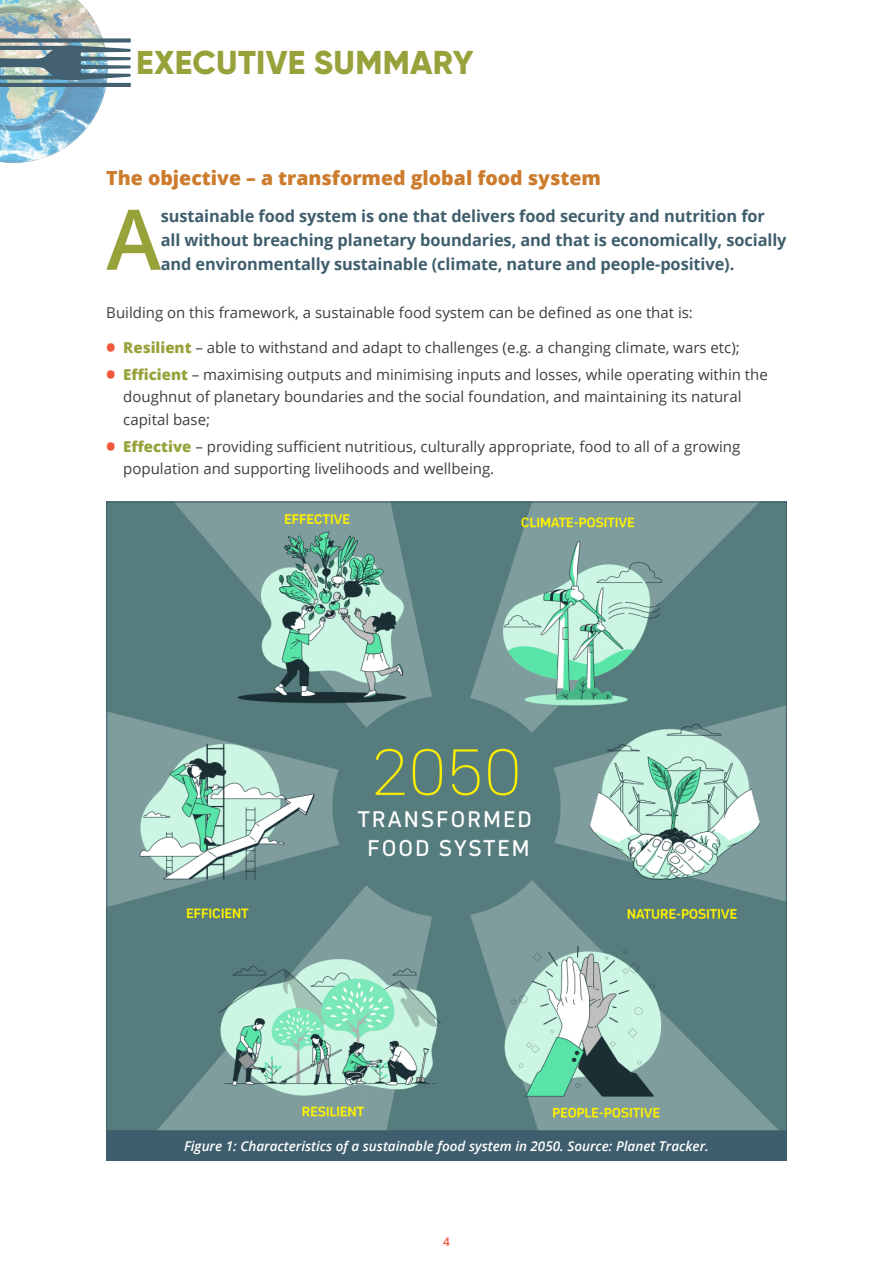
<style>
.page{position:relative;width:893px;height:1263px;background:#fff}
.page>*{position:absolute;margin:0;border:0;box-sizing:border-box;transform-origin:0 0}
.Introduction_Para{font:600 83.7px "Open Sans";color:#97a23a}
.t1{font:800 33px "Gilroy";letter-spacing:.01em;color:#97a23a}
.Text{font:800 19.5px "Open Sans";color:#cd7b2c}
.Introduction_Para-2{font:700 16.5px/24px "Open Sans";letter-spacing:-.005em;color:#3f5e6d}
.Bullet_Points{font:15px/22.5px "Open Sans";color:#3e3e3f}
.Text-2{font:15px "Open Sans";color:#3e3e3f}
.t2{font:italic 600 13.5px "Open Sans";color:#fff}
.t3{font:600 12px "Open Sans";color:#f0593e}
.s1{font-weight:800;font-size:24px;color:#f0593e}
.s2{font-weight:800;color:#97a23a}
</style>
<div class="page">
<img style="left:0;top:0;width:106px;height:163px">
<img style="left:0;top:34px;width:131px;height:56px">
<img style="left:108px;top:504px;width:677px;height:625px">
<div style="left:106px;top:1131px;width:681px;height:30px;background:#3f5e6d"></div>
<p class="t1" style="left:136px;top:42px;width:339px">EXECUTIVE SUMMARY</p>
<p class="Text" style="left:106px;top:163px;width:496px">The objective – a transformed global food system</p>
<p class="Introduction_Para" style="left:106px;top:182px;width:56px">A</p>
<p class="Introduction_Para-2" style="left:161px;top:203px;width:627px">sustainable food system is one that delivers food security and nutrition for all without breaching planetary boundaries, and that is economically, socially and environmentally sustainable (climate, nature and people-positive).</p>
<p class="Text-2" style="left:106px;top:302px;width:588px">Building on this framework, a sustainable food system can be defined as one that is:</p>
<p class="Bullet_Points" style="left:106px;top:336px;width:635px"><span class="s1">•</span> <span class="s2">Resilient</span> – able to withstand and adapt to challenges (e.g. a changing climate, wars etc);</p>
<p class="Bullet_Points" style="left:123px;top:363px;width:646px;text-indent:-17px"><span class="s1">•</span> <span class="s2">Efficient</span> – maximising outputs and minimising inputs and losses, while operating within the doughnut of planetary boundaries and the social foundation, and maintaining its natural capital base;</p>
<p class="Bullet_Points" style="left:123px;top:434px;width:619px;text-indent:-17px"><span class="s1">•</span> <span class="s2">Effective</span> – providing sufficient nutritious, culturally appropriate, food to all of a growing population and supporting livelihoods and wellbeing.</p>
<p class="t2" style="left:184px;top:1137px;width:526px">Figure 1: Characteristics of a sustainable food system in 2050. Source: Planet Tracker.</p>
<p class="t3" style="left:443px;top:1233px;width:8px">4</p>
</div>
